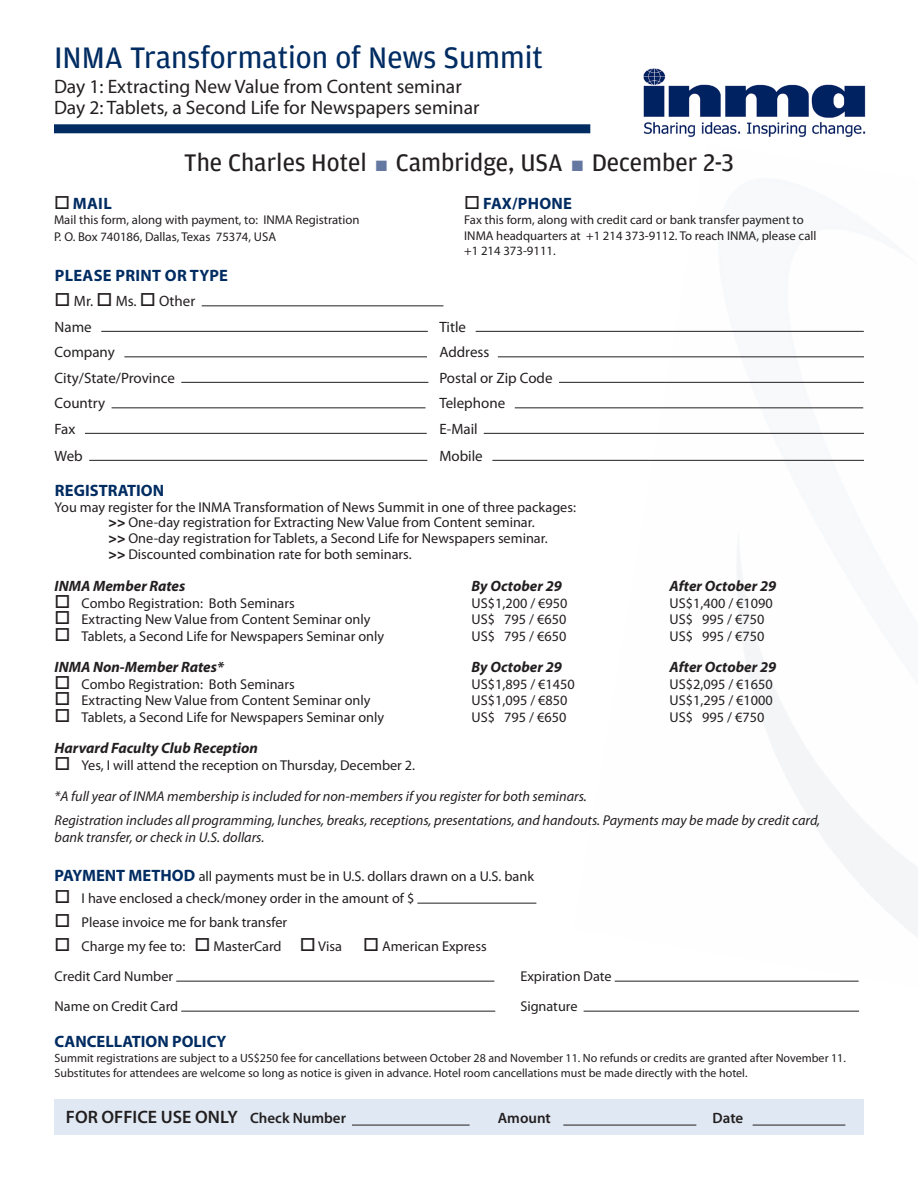
<style>
.page{position:relative;width:918px;height:1188px;background:#fff}
.page>*{position:absolute;margin:0;border:0;box-sizing:border-box;transform-origin:0 0}
.t1{font:31.5px "Amplitude";color:#002c62}
.t2{font:25.5px "Amplitude";color:#231f20}
.t3{font:19.5px/21px "Myriad Pro";color:#231f20}
.t4{font:600 18px "Myriad Pro";color:#231f20}
.t5{font:700 16.5px "Myriad Pro";letter-spacing:.02em;color:#002c62}
.t6{font:italic 700 15px "Myriad Pro";color:#231f20}
.t7{font:15px/25.5px "Myriad Pro";color:#231f20}
.t8{font:600 15px "Myriad Pro";letter-spacing:-.005em;color:#231f20}
.t9{font:14.25px/15.8px "Myriad Pro";color:#231f20}
.t10{font:italic 14.25px/24px "Myriad Pro";color:#231f20}
.t11{font:12.75px/15.3px "Myriad Pro";color:#231f20}
.t12{font:12px/15px "Myriad Pro";color:#231f20}
.s1{color:#6578a2}
.s2{color:#231f20}
.s3{font-weight:900}
.s4{font-weight:700;font-size:16.5px;color:#002c62}
.s5{font-size:15px}
</style>
<div class="page">
<img style="left:574px;top:330px;width:344px;height:652px">
<hr style="left:202px;top:306px;width:241px;height:1px;background:#231f20">
<hr style="left:101px;top:331px;width:327px;height:1px;background:#231f20">
<hr style="left:476px;top:331px;width:388px;height:1px;background:#231f20">
<hr style="left:124px;top:357px;width:303px;height:1px;background:#231f20">
<hr style="left:498px;top:357px;width:366px;height:1px;background:#231f20">
<hr style="left:181px;top:382px;width:247px;height:1px;background:#231f20">
<hr style="left:559px;top:382px;width:305px;height:1px;background:#231f20">
<hr style="left:112px;top:408px;width:314px;height:1px;background:#231f20">
<hr style="left:515px;top:408px;width:348px;height:1px;background:#231f20">
<hr style="left:85px;top:433px;width:342px;height:1px;background:#231f20">
<hr style="left:484px;top:433px;width:380px;height:1px;background:#231f20">
<hr style="left:89px;top:460px;width:338px;height:1px;background:#231f20">
<hr style="left:492px;top:460px;width:372px;height:1px;background:#231f20">
<hr style="left:417px;top:903px;width:119px;height:1px;background:#231f20">
<hr style="left:176px;top:981px;width:318px;height:1px;background:#231f20">
<hr style="left:615px;top:981px;width:244px;height:1px;background:#231f20">
<hr style="left:181px;top:1011px;width:314px;height:1px;background:#231f20">
<hr style="left:584px;top:1011px;width:275px;height:1px;background:#231f20">
<div style="left:54px;top:1099px;width:810px;height:35px;background:#dfe8f3"></div>
<hr style="left:352px;top:1125px;width:118px;height:1px;background:#231f20">
<hr style="left:563px;top:1125px;width:133px;height:1px;background:#231f20">
<hr style="left:753px;top:1125px;width:92px;height:1px;background:#231f20">
<img style="left:643px;top:68px;width:223px;height:69px">
<div style="left:54px;top:124px;width:536px;height:9px;background:#002c62"></div>
<h1 class="t1" style="left:54px;top:40px;width:490px">INMA Transformation of News Summit</h1>
<h3 class="t3" style="left:54px;top:75px;width:427px">Day 1: Extracting New Value from Content seminar<br>Day 2: Tablets, a Second Life for Newspapers seminar</h3>
<h2 class="t2" style="left:184px;top:149px;width:551px">The Charles Hotel <span class="s1">■</span> Cambridge, USA <span class="s1">■</span> December 2-3</h2>
<p class="t5" style="left:54px;top:193px;width:59px"><span class="s2">□</span>MAIL</p>
<p class="t11" style="left:54px;top:212px;width:307px;line-height:16.2px">Mail this form, along with payment, to: INMA Registration<br>P. O. Box 740186, Dallas, Texas 75374, USA</p>
<p class="t5" style="left:55px;top:264px;width:175px">PLEASE PRINT OR TYPE</p>
<p class="t7" style="left:55px;top:288px;width:142px">□ Mr. □ Ms. □ Other<br>Name</p>
<p class="t5" style="left:464px;top:193px;width:109px"><span class="s2">□</span> FAX/PHONE</p>
<p class="t11" style="left:464px;top:212px;width:354px">Fax this form, along with credit card or bank transfer payment to<br>INMA headquarters at +1 214 373-9112. To reach INMA, please call +1 214 373-9111.</p>
<p class="t7" style="left:439px;top:314px;width:28px">Title</p>
<p class="t7" style="left:55px;top:339px;width:62px">Company</p>
<p class="t7" style="left:439px;top:339px;width:52px">Address</p>
<p class="t7" style="left:55px;top:365px;width:122px">City/State/Province</p>
<p class="t7" style="left:439px;top:365px;width:115px">Postal or Zip Code</p>
<p class="t7" style="left:55px;top:390px;width:52px">Country</p>
<p class="t7" style="left:439px;top:390px;width:67px">Telephone</p>
<p class="t7" style="left:55px;top:416px;width:22px">Fax</p>
<p class="t7" style="left:439px;top:416px;width:40px">E-Mail</p>
<p class="t7" style="left:55px;top:443px;width:30px">Web</p>
<p class="t7" style="left:439px;top:443px;width:45px">Mobile</p>
<p class="t5" style="left:55px;top:479px;width:40px">REGISTRATION</p>
<p class="t9" style="left:109px;top:499px;width:469px;text-indent:-54px">You may register for the INMA Transformation of News Summit in one of three packages: <span class="s3">&gt;&gt;</span> One-day registration for Extracting New Value from Content seminar.<br><span class="s3">&gt;&gt;</span> One-day registration for Tablets, a Second Life for Newspapers seminar.<br><span class="s3">&gt;&gt;</span> Discounted combination rate for both seminars.</p>
<p class="t6" style="left:55px;top:576px;width:132px">INMA Member Rates</p>
<p class="t6" style="left:472px;top:576px;width:92px">By October 29</p>
<p class="t6" style="left:670px;top:576px;width:108px">After October 29</p>
<p class="t9" style="left:55px;top:595px;width:242px">□ Combo Registration: Both Seminars</p>
<p class="t9" style="left:472px;top:595px;width:97px">US$1,200 / €950</p>
<p class="t9" style="left:670px;top:595px;width:105px">US$1,400 / €1090</p>
<p class="t9" style="left:55px;top:611px;width:318px">□ Extracting New Value from Content Seminar only</p>
<p class="t9" style="left:472px;top:611px;width:96px">US$ 795 / €650</p>
<p class="t9" style="left:670px;top:611px;width:96px">US$ 995 / €750</p>
<p class="t9" style="left:55px;top:628px;width:331px">□ Tablets, a Second Life for Newspapers Seminar only</p>
<p class="t9" style="left:472px;top:628px;width:96px">US$ 795 / €650</p>
<p class="t9" style="left:670px;top:628px;width:96px">US$ 995 / €750</p>
<p class="t6" style="left:55px;top:657px;width:171px">INMA Non-Member Rates*</p>
<p class="t6" style="left:472px;top:657px;width:92px">By October 29</p>
<p class="t6" style="left:670px;top:657px;width:108px">After October 29</p>
<p class="t9" style="left:55px;top:676px;width:242px">□ Combo Registration: Both Seminars</p>
<p class="t9" style="left:472px;top:676px;width:105px">US$1,895 / €1450</p>
<p class="t9" style="left:670px;top:676px;width:105px">US$2,095 / €1650</p>
<p class="t9" style="left:55px;top:692px;width:318px">□ Extracting New Value from Content Seminar only</p>
<p class="t9" style="left:472px;top:692px;width:97px">US$1,095 / €850</p>
<p class="t9" style="left:670px;top:692px;width:105px">US$1,295 / €1000</p>
<p class="t9" style="left:55px;top:709px;width:331px">□ Tablets, a Second Life for Newspapers Seminar only</p>
<p class="t9" style="left:472px;top:709px;width:96px">US$ 795 / €650</p>
<p class="t9" style="left:670px;top:709px;width:96px">US$ 995 / €750</p>
<p class="t6" style="left:55px;top:738px;width:205px">Harvard Faculty Club Reception</p>
<p class="t9" style="left:55px;top:757px;width:362px">□ Yes, I will attend the reception on Thursday, December 2.</p>
<p class="t10" style="left:55px;top:784px;width:767px">*A full year of INMA membership is included for non-members if you register for both seminars.<br>Registration includes all programming, lunches, breaks, receptions, presentations, and handouts. Payments may be made by credit card,</p>
<p class="t10" style="left:55px;top:825px;width:211px">bank transfer, or check in U.S. dollars.</p>
<p class="t5" style="left:55px;top:865px;width:52px">PAYMENT</p>
<p class="t9" style="left:129px;top:868px;width:407px"><span class="s4">METHOD</span> all payments must be in U.S. dollars drawn on a U.S. bank</p>
<p class="t9" style="left:55px;top:890px;width:361px">□ I have enclosed a check/money order in the amount of $</p>
<p class="t9" style="left:55px;top:914px;width:234px">□ Please invoice me for bank transfer</p>
<p class="t9" style="left:55px;top:931px;width:434px;line-height:30px">□ Charge my fee to: □ MasterCard □ Visa □ American Express<br>Credit Card Number</p>
<p class="t9" style="left:520px;top:968px;width:93px">Expiration Date</p>
<p class="t9" style="left:55px;top:998px;width:125px">Name on Credit Card</p>
<p class="t9" style="left:520px;top:998px;width:59px">Signature</p>
<p class="t5" style="left:55px;top:1030px;width:52px">CANCELLATION</p>
<p class="t5" style="left:172px;top:1030px;width:56px">POLI CY</p>
<p class="t12" style="left:55px;top:1050px;width:793px">Summit registrations are subject to a US$250 fee for cancellations between October 28 and November 11. No refunds or credits are granted after November 11.<br>Substitutes for attendees are welcome so long as notice is given in advance. Hotel room cancellations must be made directly with the hotel.</p>
<p class="t4" style="left:66px;top:1106px;width:282px">FOR OFFICE USE ONLY <span class="s5">Check Number</span></p>
<p class="t8" style="left:498px;top:1109px;width:54px">Amount</p>
<p class="t8" style="left:713px;top:1109px;width:32px">Date</p>
</div>
